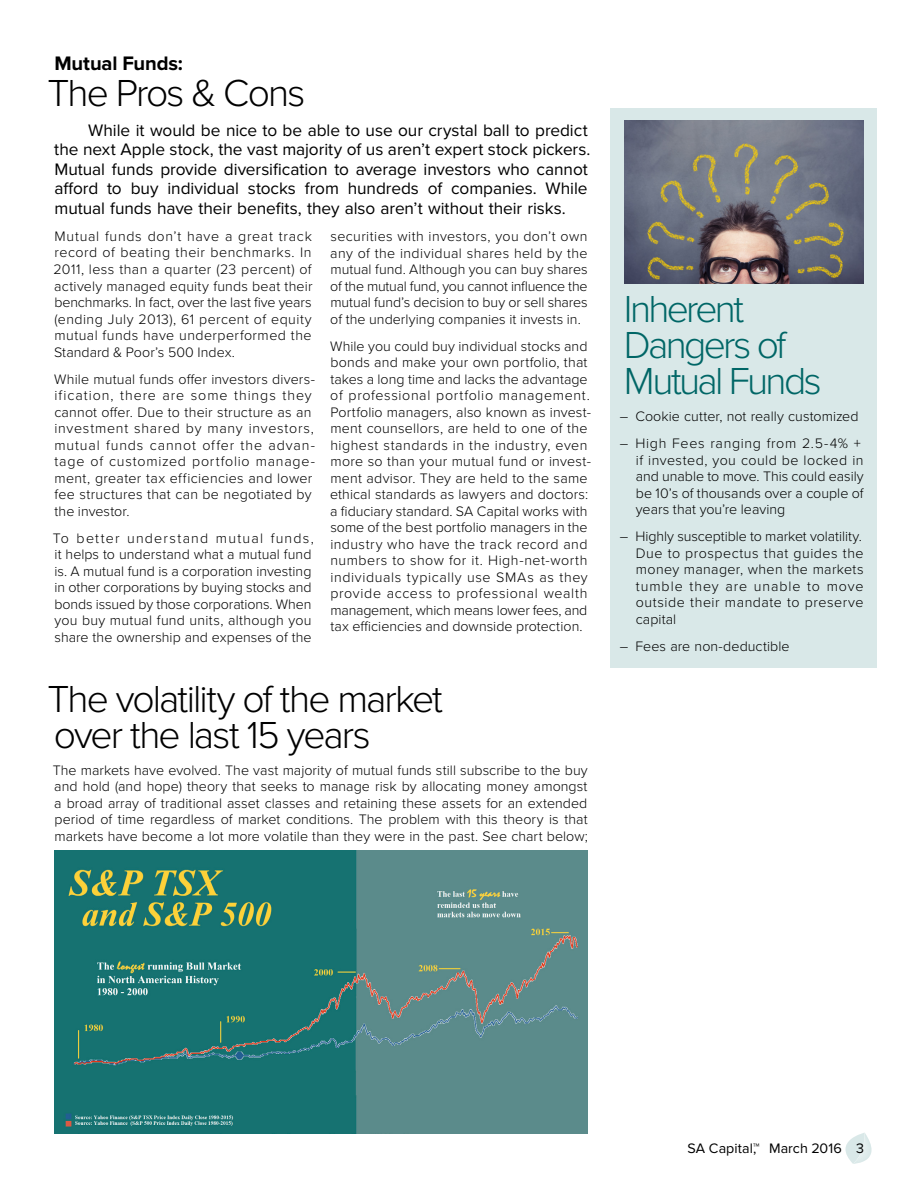
<style>
.page{position:relative;width:918px;height:1188px;background:#fff}
.page>*{position:absolute;margin:0;border:0;box-sizing:border-box;transform-origin:0 0}
.t1{font:300 39px/36px "Proxima Nova";letter-spacing:-.05em;color:#000}
.t2{font:300 39px/36px "Proxima Nova";letter-spacing:-.07em;color:#066}
.t3{font:700 20.25px "Proxima Nova";letter-spacing:-.01em;color:#000}
.t4{font:17.25px/19.5px "Proxima Nova";letter-spacing:-.005em;color:#000}
.t5{font:300 14.25px/16.5px "Proxima Nova";letter-spacing:.015em;color:#000}
.t6{font:14.25px "Proxima Nova";letter-spacing:.005em;color:#000}
</style>
<div class="page">
<svg style="left:845px;top:1133px;width:27px;height:31px"></svg>
<div style="left:610px;top:108px;width:268px;height:559px;background:#d9e8e8"></div>
<img style="left:624px;top:121px;width:240px;height:163px">
<img style="left:54px;top:851px;width:534px;height:283px">
<h2 class="t3" style="left:54px;top:52px;width:130px">Mutual Funds:</h2>
<h1 class="t1" style="left:47px;top:75px;width:259px">The Pros &amp; Cons</h1>
<p class="t4" style="left:54px;top:121px;width:538px;text-indent:34px">While it would be nice to be able to use our crystal ball to predict the next Apple stock, the vast majority of us aren’t expert stock pickers.<br>Mutual funds provide diversification to average investors who cannot afford to buy individual stocks from hundreds of companies. While mutual funds have their benefits, they also aren’t without their risks.</p>
<p class="t5" style="left:53px;top:228px;width:261px;text-align:justify">Mutual funds don’t have a great track record of beating their benchmarks. In 2011, less than a quarter (23 percent) of actively managed equity funds beat their benchmarks. In fact, over the last five years (ending July 2013), 61 percent of equity mutual funds have underperformed the Standard &amp; Poor’s 500 Index.</p>
<p class="t5" style="left:54px;top:371px;width:262px">While mutual funds offer investors divers&shy;ification, there are some things they cannot offer. Due to their structure as an investment shared by many investors, mutual funds cannot offer the advan&shy;tage of customized portfolio manage&shy;ment, greater tax efficiencies and lower fee structures that can be negotiated by the investor.</p>
<p class="t5" style="left:53px;top:530px;width:263px">To better understand mutual funds, it helps to understand what a mutual fund is. A mutual fund is a corporation investing in other corporations by buying stocks and bonds issued by those corporations. When you buy mutual fund units, although you share the ownership and expenses of the</p>
<p class="t5" style="left:330px;top:228px;width:259px;text-align:justify">securities with investors, you don’t own any of the individual shares held by the mutual fund. Although you can buy shares of the mutual fund, you cannot influence the mutual fund’s decision to buy or sell shares of the underlying companies it invests in.</p>
<p class="t5" style="left:330px;top:338px;width:262px">While you could buy individual stocks and bonds and make your own portfolio, that takes a long time and lacks the advantage of professional portfolio management.<br>Portfolio managers, also known as invest&shy;ment counsellors, are held to one of the highest standards in the industry, even more so than your mutual fund or invest&shy;ment advisor. They are held to the same ethical standards as lawyers and doctors: a fiduciary standard. SA Capital works with some of the best portfolio managers in the industry who have the track record and numbers to show for it. High-net-worth individuals typically use SMAs as they provide access to professional wealth management, which means lower fees, and tax efficiencies and downside protection.</p>
<h1 class="t1" style="left:47px;top:681px;width:397px">The volatility of the market over the last 15 years</h1>
<p class="t5" style="left:53px;top:762px;width:537px;text-align:justify">The markets have evolved. The vast majority of mutual funds still subscribe to the buy and hold (and hope) theory that seeks to manage risk by allocating money amongst a broad array of traditional asset classes and retaining these assets for an extended period of time regardless of market conditions. The problem with this theory is that markets have become a lot more volatile than they were in the past. See chart below;</p>
<h1 class="t2" style="left:624px;top:292px;width:199px">Inherent<br>Dangers of<br>Mutual Funds</h1>
<p class="t5" style="left:620px;top:409px;width:240px">– Cookie cutter, not really customized</p>
<p class="t5" style="left:636px;top:436px;width:230px;text-indent:-16px">– High Fees ranging from 2.5-4% + if invested, you could be locked in and unable to move. This could easily be 10’s of thousands over a couple of years that you’re leaving</p>
<p class="t5" style="left:636px;top:529px;width:229px;text-indent:-16px">– Highly susceptible to market volatility.<br>Due to prospectus that guides the money manager, when the markets tumble they are unable to move outside their mandate to preserve capital</p>
<p class="t5" style="left:620px;top:638px;width:171px">– Fees are non-deductible</p>
<p class="t6" style="left:687px;top:1140px;width:178px">SA Capital™, March 2016 3</p>
</div>
